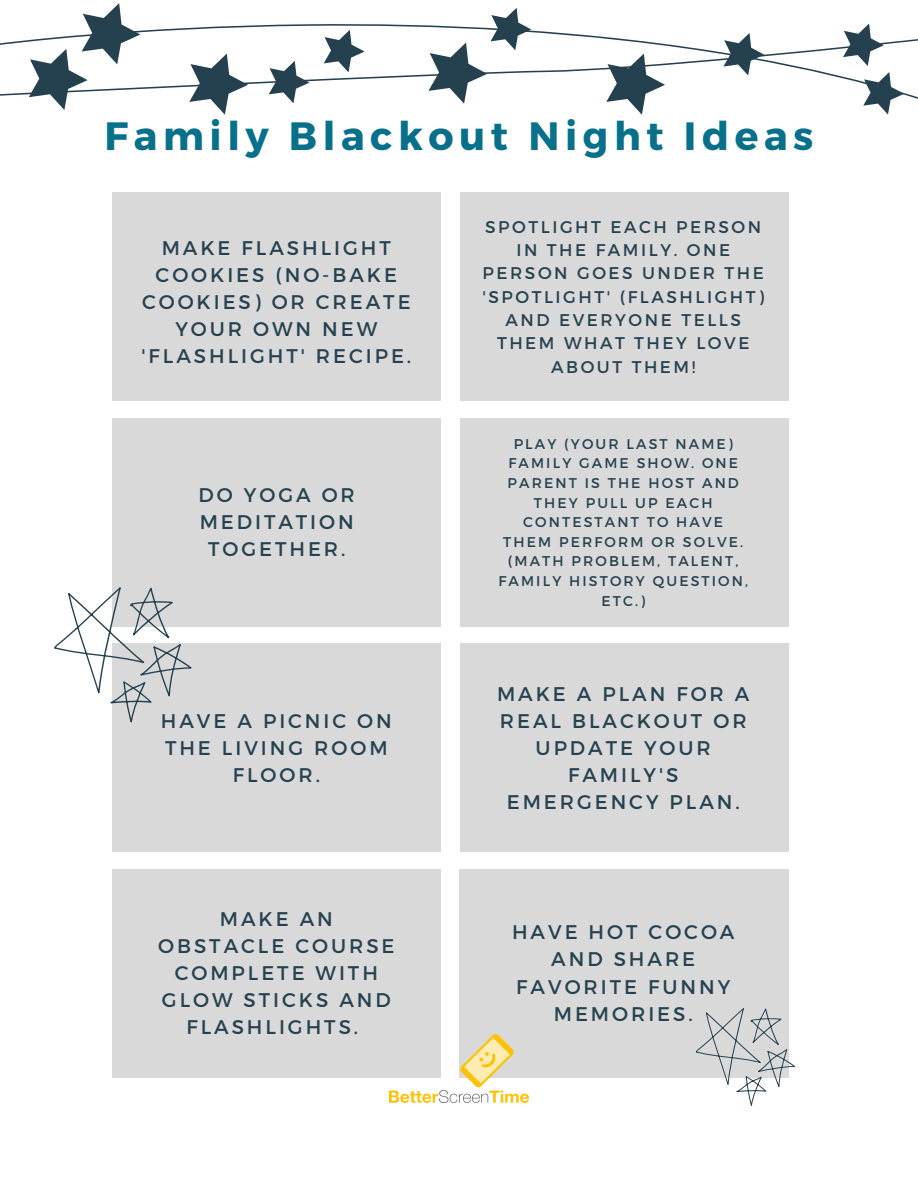
<style>
.page{position:relative;width:918px;height:1188px;background:#fff}
.page>*{position:absolute;margin:0;border:0;box-sizing:border-box;transform-origin:0 0}
.t1{font:700 39.45px "Montserrat";letter-spacing:.14em;color:#08708a}
.t2{font:19.8px/27.2px "Montserrat";letter-spacing:.15em;color:#25414f;text-align:center}
.t3{font:16.95px/23.4px "Montserrat";letter-spacing:.15em;color:#25414f;text-align:center}
.t4{font:14.1px/19.6px "Montserrat";letter-spacing:.15em;color:#25414f;text-align:center}
</style>
<div class="page">
<div style="left:420px;top:193px;width:20px;height:208px;background:#d9d9d9"></div>
<div style="left:132px;top:193px;width:288px;height:208px;background:#d9d9d9"></div>
<div style="left:112px;top:193px;width:20px;height:208px;background:#d9d9d9"></div>
<div style="left:421px;top:418px;width:20px;height:208px;background:#d9d9d9"></div>
<div style="left:133px;top:418px;width:288px;height:208px;background:#d9d9d9"></div>
<div style="left:112px;top:418px;width:21px;height:208px;background:#d9d9d9"></div>
<div style="left:420px;top:644px;width:20px;height:208px;background:#d9d9d9"></div>
<div style="left:132px;top:644px;width:288px;height:208px;background:#d9d9d9"></div>
<div style="left:112px;top:644px;width:20px;height:208px;background:#d9d9d9"></div>
<div style="left:421px;top:869px;width:20px;height:208px;background:#d9d9d9"></div>
<div style="left:133px;top:869px;width:288px;height:208px;background:#d9d9d9"></div>
<div style="left:112px;top:869px;width:21px;height:208px;background:#d9d9d9"></div>
<div style="left:769px;top:193px;width:20px;height:208px;background:#d9d9d9"></div>
<div style="left:480px;top:193px;width:289px;height:208px;background:#d9d9d9"></div>
<div style="left:460px;top:193px;width:20px;height:208px;background:#d9d9d9"></div>
<div style="left:768px;top:418px;width:20px;height:208px;background:#d9d9d9"></div>
<div style="left:480px;top:418px;width:288px;height:208px;background:#d9d9d9"></div>
<div style="left:460px;top:418px;width:20px;height:208px;background:#d9d9d9"></div>
<div style="left:768px;top:644px;width:20px;height:208px;background:#d9d9d9"></div>
<div style="left:480px;top:644px;width:288px;height:208px;background:#d9d9d9"></div>
<div style="left:460px;top:644px;width:20px;height:208px;background:#d9d9d9"></div>
<div style="left:768px;top:869px;width:20px;height:208px;background:#d9d9d9"></div>
<div style="left:480px;top:869px;width:288px;height:208px;background:#d9d9d9"></div>
<div style="left:460px;top:869px;width:20px;height:208px;background:#d9d9d9"></div>
<svg style="left:54px;top:587px;width:138px;height:135px"></svg>
<svg style="left:696px;top:1008px;width:99px;height:98px"></svg>
<img style="left:390px;top:1034px;width:138px;height:69px">
<svg style="left:189px;top:99px;width:39px;height:16px"></svg>
<svg style="left:54px;top:3px;width:68px;height:107px"></svg>
<svg style="left:606px;top:99px;width:39px;height:16px"></svg>
<svg style="left:289px;top:99px;width:6px;height:4px"></svg>
<svg style="left:460px;top:8px;width:61px;height:96px"></svg>
<svg style="left:863px;top:99px;width:30px;height:16px"></svg>
<svg style="left:0;top:24px;width:918px;height:75px"></svg>
<h1 class="t1" style="left:104px;top:110px;width:711px">Family Blackout Night Ideas</h1>
<h2 class="t2" style="left:141px;top:233px;width:271px">MAKE FLASHLIGHT<br>COOKIES (NO-BAKE<br>COOKIES) OR CREATE<br>YOUR OWN NEW 'FLASHLIGHT' RECIPE.</h2>
<p class="t2" style="left:199px;top:480px;width:158px">DO YOGA OR<br>MEDITATION<br>TOGETHER.</p>
<p class="t2" style="left:161px;top:707px;width:233px">HAVE A PICNIC ON<br>THE LIVING ROOM<br>FLOOR.</p>
<p class="t2" style="left:158px;top:904px;width:238px">MAKE AN<br>OBSTACLE COURSE<br>COMPLETE WITH<br>GLOW STICKS AND<br>FLASHLIGHTS.</p>
<p class="t3" style="left:482px;top:214px;width:283px">SPOTLIGHT EACH PERSON<br>IN THE FAMILY. ONE<br>PERSON GOES UNDER THE 'SPOTLIGHT' (FLASHLIGHT)<br>AND EVERYONE TELLS<br>THEM WHAT THEY LOVE<br>ABOUT THEM!</p>
<h3 class="t4" style="left:498px;top:433px;width:251px">PLAY (YOUR LAST NAME)<br>FAMILY GAME SHOW. ONE<br>PARENT IS THE HOST AND<br>THEY PULL UP EACH<br>CONTESTANT TO HAVE<br>THEM PERFORM OR SOLVE. (MATH PROBLEM, TALENT,<br>FAMILY HISTORY QUESTION,<br>ETC.)</h3>
<h2 class="t2" style="left:497px;top:679px;width:254px">MAKE A PLAN FOR A<br>REAL BLACKOUT OR<br>UPDATE YOUR<br>FAMILY'S<br>EMERGENCY PLAN.</h2>
<p class="t2" style="left:512px;top:918px;width:224px">HAVE HOT COCOA<br>AND SHARE<br>FAVORITE FUNNY<br>MEMORIES.</p>
</div>
